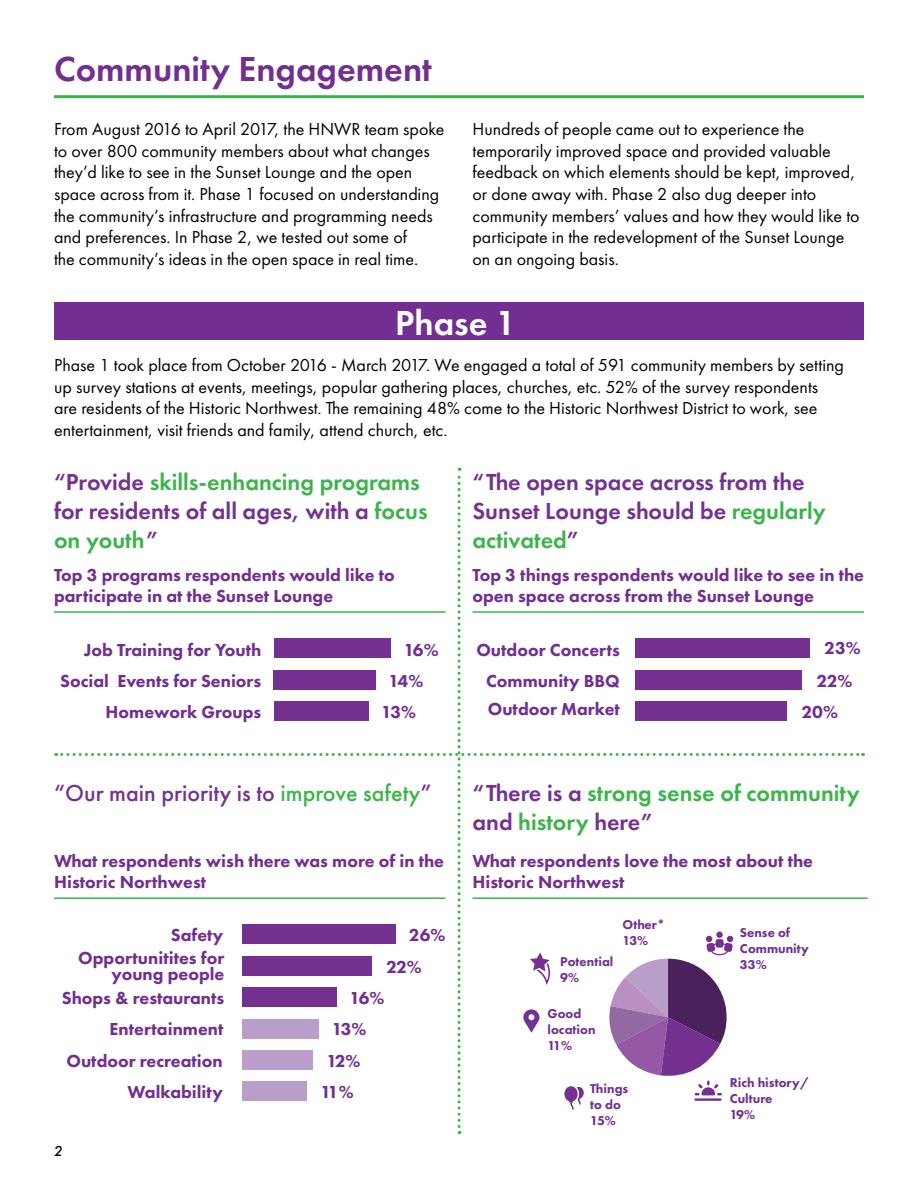
<style>
.page{position:relative;width:918px;height:1188px;background:#fff}
.page>*{position:absolute;margin:0;border:0;box-sizing:border-box;transform-origin:0 0}
.t1{font:600 36px "Futura PT";color:#722f91}
.t2{font:600 36px "Futura PT";color:#fff}
.t3{font:600 24px/28.8px "Futura PT";color:#743191}
.t4{font:600 24px/28.8px "Futura PT";color:#3bb54a}
.t5{font:500 24px "Futura PT";color:#743191}
.t6{font:18px/21.6px "Futura PT";color:#000}
.t7{font:800 18px/21.6px "Futura PT";color:#722f91}
.t8{font:italic 500 15px "Futura PT";color:#000}
.t9{font:800 13.2px/15.9px "Futura PT";color:#722f91}
.s1{color:#3bb54a}
.s2{color:#743191}
</style>
<div class="page">
<hr style="left:54px;top:95px;width:810px;height:3px;background:#3bb54a">
<div style="left:54px;top:302px;width:810px;height:38px;background:#722f91"></div>
<hr style="left:54px;top:611px;width:391px;height:2px;background:#3bb54a">
<hr style="left:54px;top:897px;width:392px;height:2px;background:#3bb54a">
<hr style="left:472px;top:897px;width:396px;height:2px;background:#3bb54a">
<svg style="left:56px;top:468px;width:808px;height:666px"></svg>
<h1 class="t1" style="left:54px;top:47px;width:379px">Community Engagement</h1>
<p class="t6" style="left:54px;top:118px;width:392px">From August 2016 to April 2017, the HNWR team spoke to over 800 community members about what changes they’d like to see in the Sunset Lounge and the open space across from it. Phase 1 focused on understanding the community’s infrastructure and programming needs and preferences. In Phase 2, we tested out some of<br>the community’s ideas in the open space in real time.</p>
<p class="t6" style="left:472px;top:118px;width:389px">Hundreds of people came out to experience the temporarily improved space and provided valuable feedback on which elements should be kept, improved, or done away with. Phase 2 also dug deeper into community members’ values and how they would like to participate in the redevelopment of the Sunset Lounge on an ongoing basis.</p>
<h1 class="t2" style="left:395px;top:300px;width:123px">Phase 1</h1>
<p class="t6" style="left:54px;top:354px;width:791px">Phase 1 took place from October 2016 - March 2017. We engaged a total of 591 community members by setting up survey stations at events, meetings, popular gathering places, churches, etc. 52% of the survey respondents are residents of the Historic Northwest. The remaining 48% come to the Historic Northwest District to work, see entertainment, visit friends and family, attend church, etc.</p>
<h2 class="t3" style="left:54px;top:468px;width:375px">“Provide <span class="s1">skills-enhancing programs </span>for residents of all ages, with a <span class="s1">focus on youth</span>”</h2>
<h2 class="t3" style="left:473px;top:468px;width:355px">“The open space across from the<br>Sunset Lounge should be <span class="s1">regularly activated</span>”</h2>
<p class="t7" style="left:54px;top:564px;width:342px">Top 3 programs respondents would like to participate in at the Sunset Lounge</p>
<p class="t7" style="left:84px;top:638px;width:179px">Job Training for Youth</p>
<p class="t7" style="left:404px;top:638px;width:37px">16%</p>
<p class="t7" style="left:60px;top:670px;width:203px">Social Events for Seniors</p>
<p class="t7" style="left:389px;top:670px;width:36px">14%</p>
<p class="t7" style="left:106px;top:701px;width:157px">Homework Groups</p>
<p class="t7" style="left:381px;top:701px;width:36px">13%</p>
<p class="t7" style="left:472px;top:564px;width:393px">Top 3 things respondents would like to see in the open space across from the Sunset Lounge</p>
<p class="t7" style="left:824px;top:637px;width:38px">23%</p>
<p class="t7" style="left:486px;top:670px;width:135px">Community BBQ</p>
<p class="t7" style="left:802px;top:665px;width:52px;line-height:31px;text-indent:15px">22%<br>20%</p>
<p class="t7" style="left:476px;top:638px;width:145px">Outdoor Concerts</p>
<p class="t7" style="left:488px;top:698px;width:134px">Outdoor Market</p>
<h2 class="t5" style="left:54px;top:779px;width:379px">“Our main priority is to <span class="s1">improve safety</span>”</h2>
<h2 class="t4" style="left:473px;top:779px;width:389px"><span class="s2">“There is a</span> strong sense of community <span class="s2">and</span> history <span class="s2">here”</span></h2>
<p class="t7" style="left:54px;top:850px;width:391px">What respondents wish there was more of in the<br>Historic Northwest</p>
<p class="t7" style="left:171px;top:924px;width:54px">Safety</p>
<p class="t7" style="left:386px;top:919px;width:61px;line-height:32px;text-indent:23px">26%<br>22%</p>
<p class="t7" style="left:349px;top:987px;width:37px">16%</p>
<p class="t7" style="left:78px;top:949px;width:148px;line-height:16.5px;text-align:right">Opportunitites for young people</p>
<p class="t7" style="left:62px;top:987px;width:164px">Shops &amp; restaurants</p>
<p class="t7" style="left:110px;top:1018px;width:115px">Entertainment</p>
<p class="t7" style="left:66px;top:1050px;width:158px">Outdoor recreation</p>
<p class="t8" style="left:54px;top:1141px;width:10px">2</p>
<p class="t7" style="left:127px;top:1081px;width:97px">Walkability</p>
<p class="t7" style="left:332px;top:1018px;width:36px">13%</p>
<p class="t7" style="left:327px;top:1050px;width:35px">12%</p>
<p class="t7" style="left:320px;top:1081px;width:35px">11%</p>
<p class="t7" style="left:472px;top:850px;width:342px">What respondents love the most about the<br>Historic Northwest</p>
<p class="t9" style="left:560px;top:953px;width:55px">Potential<br>9%</p>
<p class="t9" style="left:623px;top:916px;width:44px">Other*<br>13%</p>
<p class="t9" style="left:740px;top:924px;width:71px">Sense of<br>Community<br>33%</p>
<p class="t9" style="left:548px;top:1006px;width:50px">Good location<br>11%</p>
<p class="t9" style="left:590px;top:1080px;width:40px">Things to do<br>15%</p>
<p class="t9" style="left:730px;top:1075px;width:81px">Rich history/<br>Culture<br>19%</p>
</div>
